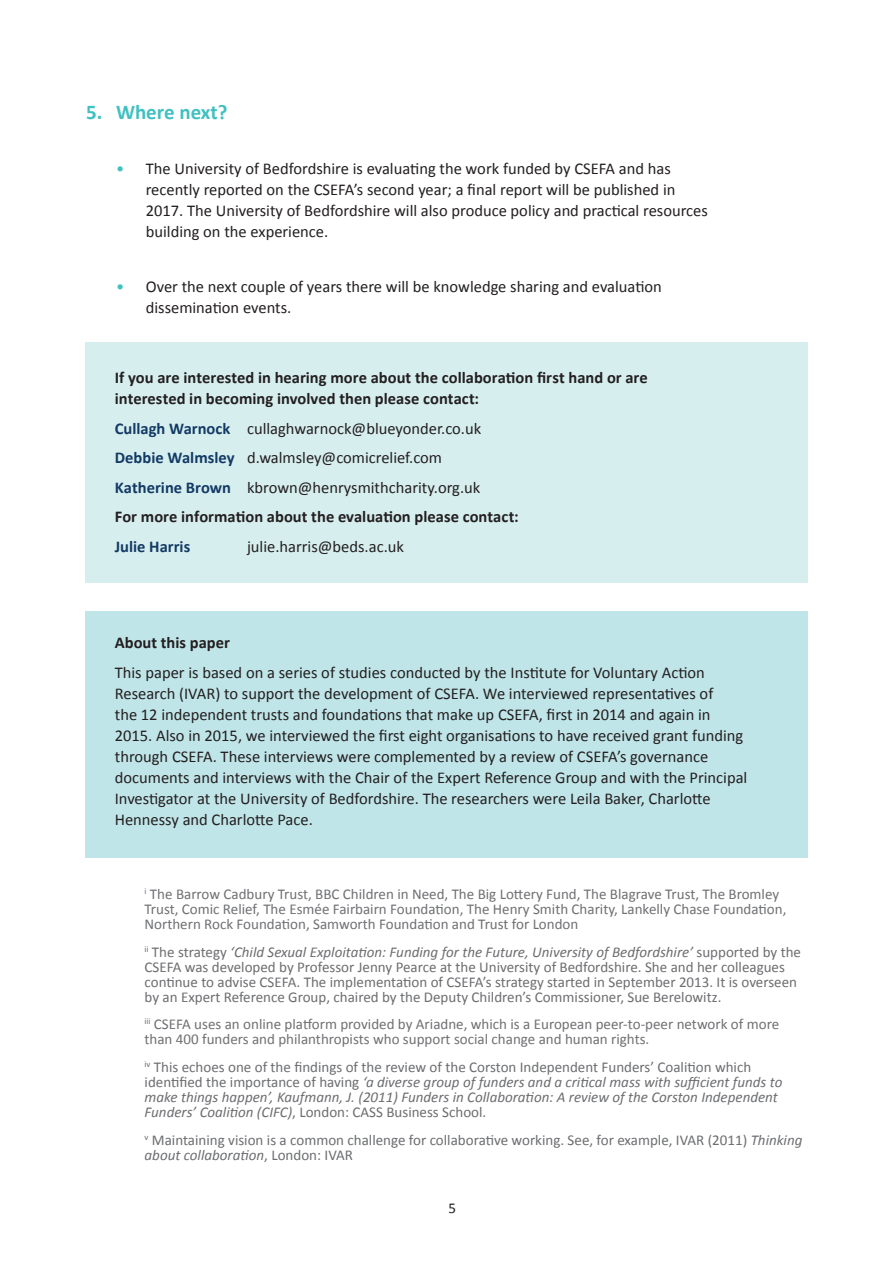
<style>
.page{position:relative;width:893px;height:1263px;background:#fff}
.page>*{position:absolute;margin:0;border:0;box-sizing:border-box;transform-origin:0 0}
.t1{font:700 21px "Calibri";color:#41c0c2}
.t2{font:16.5px/21px "Calibri";color:#231f20}
.t3{font:700 16.5px/21px "Calibri";color:#231f20}
.t4{font:700 16.5px "Calibri";color:#133a65}
.t5{font:15px/15px "Calibri";color:#6c6d70}
.t6{font:15px/15px "Calibri";color:#6f7073}
.t7{font:italic 15px/15px "Calibri";color:#6c6d70}
.t8{font:15px "Calibri";color:#231f20}
.s1{color:#41c0c2}
.s2{font-weight:700;color:#133a65}
.s3{font-weight:700}
.s4{font-style:italic}
.s5{font-style:normal}
</style>
<div class="page">
<div style="left:85px;top:342px;width:723px;height:241px;background:#d7eeef"></div>
<div style="left:85px;top:611px;width:723px;height:247px;background:#c0e5e8"></div>
<p class="t1" style="left:86px;top:99px;width:143px">5. Where next?</p>
<p class="t2" style="left:146px;top:157px;width:564px;text-indent:-30px"><span class="s1">•</span> The University of Bedfordshire is evaluating the work funded by CSEFA and has recently reported on the CSEFA’s second year; a final report will be published in 2017. The University of Bedfordshire will also produce policy and practical resources building on the experience.</p>
<p class="t2" style="left:146px;top:275px;width:518px;text-indent:-30px"><span class="s1">•</span> Over the next couple of years there will be knowledge sharing and evaluation dissemination events.</p>
<p class="t3" style="left:115px;top:367px;width:534px">If you are interested in hearing more about the collaboration first hand or are interested in becoming involved then please contact:</p>
<p class="t2" style="left:115px;top:413px;width:405px;line-height:29.5px"><span class="s2">Cullagh Warnock</span> cullaghwarnock@blueyonder.co.uk <span class="s2">Debbie Walmsley</span> d.walmsley@comicrelief.com<br><span class="s2">Katherine Brown</span> kbrown@henrysmithcharity.org.uk<br><span class="s3">For more information about the evaluation please contact:</span></p>
<p class="t4" style="left:115px;top:536px;width:77px">Julie Harris</p>
<p class="t2" style="left:247px;top:535px;width:158px">julie.harris@beds.ac.uk</p>
<p class="t3" style="left:115px;top:631px;width:117px">About this paper</p>
<p class="t2" style="left:115px;top:661px;width:634px">This paper is based on a series of studies conducted by the Institute for Voluntary Action Research (IVAR) to support the development of CSEFA. We interviewed representatives of<br>the 12 independent trusts and foundations that make up CSEFA, first in 2014 and again in 2015. Also in 2015, we interviewed the first eight organisations to have received grant funding through CSEFA. These interviews were complemented by a review of CSEFA’s governance documents and interviews with the Chair of the Expert Reference Group and with the Principal Investigator at the University of Bedfordshire. The researchers were Leila Baker, Charlotte Hennessy and Charlotte Pace.</p>
<p class="t6" style="left:145px;top:886px;width:643px"><sup>i</sup> The Barrow Cadbury Trust, BBC Children in Need, The Big Lottery Fund, The Blagrave Trust, The Bromley<br>Trust, Comic Relief, The Esmée Fairbairn Foundation, The Henry Smith Charity, Lankelly Chase Foundation,<br>Northern Rock Foundation, Samworth Foundation and Trust for London</p>
<p class="t5" style="left:145px;top:943px;width:658px"><sup>ii</sup> The strategy <span class="s4">‘Child Sexual Exploitation: Funding for the Future, University of Bedfordshire’</span> supported by the CSEFA was developed by Professor Jenny Pearce at the University of Bedfordshire. She and her colleagues continue to advise CSEFA. The implementation of CSEFA’s strategy started in September 2013. It is overseen by an Expert Reference Group, chaired by the Deputy Children’s Commissioner, Sue Berelowitz.</p>
<p class="t6" style="left:145px;top:1016px;width:636px"><sup>iii</sup> CSEFA uses an online platform provided by Ariadne, which is a European peer-to-peer network of more than 400 funders and philanthropists who support social change and human rights.</p>
<p class="t7" style="left:145px;top:1059px;width:639px"><sup>iv</sup> <span class="s5">This echoes one of the findings of the review of the Corston Independent Funders’ Coalition which identified the importance of having</span> ‘a diverse group of funders and a critical mass with sufficient funds to make things happen’, Kaufmann, J. (2011) Funders in Collaboration: A review of the Corston Independent Funders’ Coalition (CIFC)<span class="s5">, London: CASS Business School.</span></p>
<p class="t5" style="left:145px;top:1132px;width:659px"><sup>v</sup> Maintaining vision is a common challenge for collaborative working. See, for example, IVAR (2011) <span class="s4">Thinking about collaboration</span>, London: IVAR</p>
<p class="t8" style="left:448px;top:1199px;width:9px">5</p>
</div>
